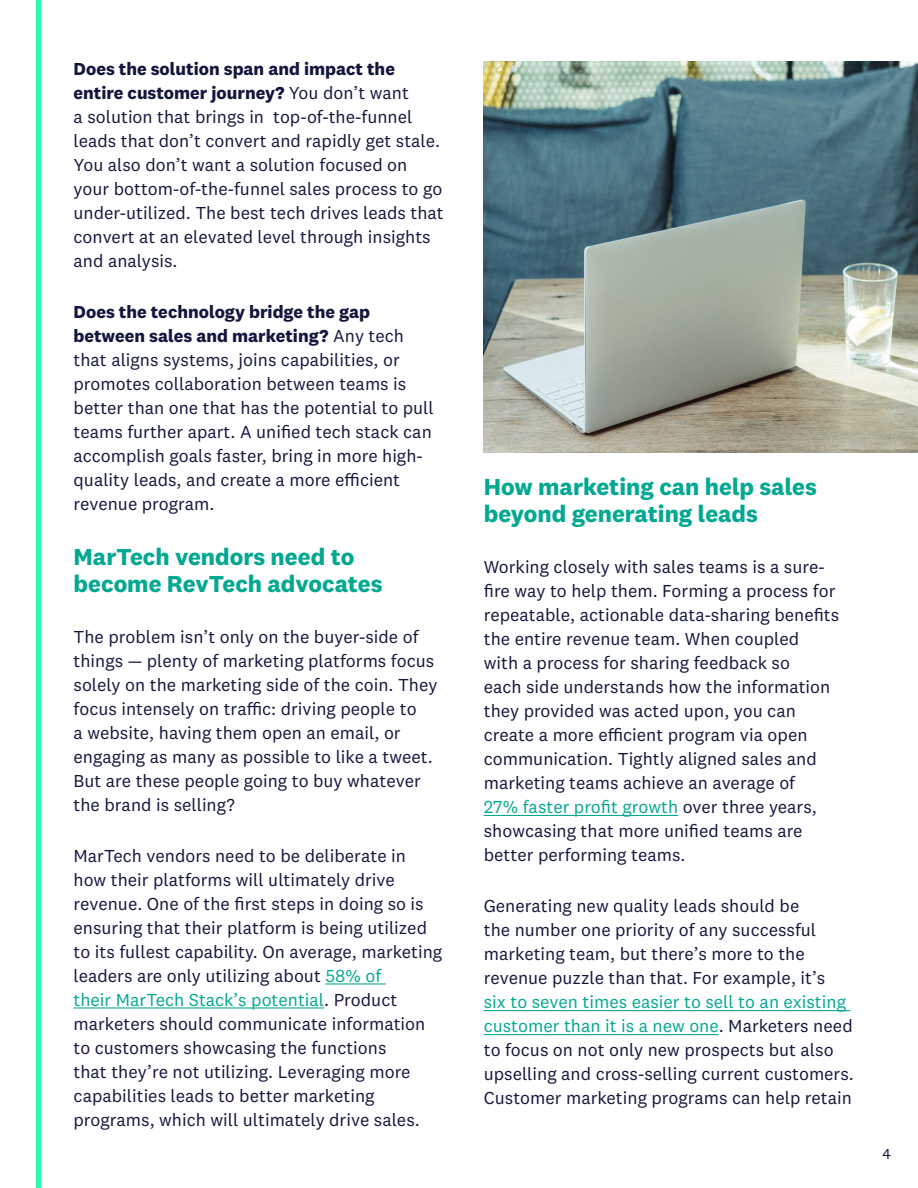
<style>
.page{position:relative;width:918px;height:1188px;background:#fff}
.page>*{position:absolute;margin:0;border:0;box-sizing:border-box;transform-origin:0 0}
.t1{font:700 24px/27px "National 2";color:#02a891}
.t2{font:18px/24px "National 2";color:#13173d}
.t3{font:15px "National 2";color:#13173d}
.s1{font-weight:700}
.s2{color:#02a891}
</style>
<div class="page">
<hr style="left:36px;top:0;width:4px;height:1188px;background:#2cf8ae">
<hr style="left:325px;top:983px;width:61px;height:2px;background:#02a891">
<hr style="left:74px;top:1007px;width:250px;height:2px;background:#02a891">
<hr style="left:484px;top:815px;width:194px;height:1px;background:#02a891">
<hr style="left:484px;top:1010px;width:367px;height:1px;background:#02a891">
<hr style="left:484px;top:1034px;width:235px;height:1px;background:#02a891">
<img style="left:484px;top:62px;width:434px;height:391px">
<p class="t2" style="left:74px;top:57px;width:372px"><span class="s1">Does the solution span and impact the entire customer journey?</span> You don’t want<br>a solution that brings in top-of-the-funnel leads that don’t convert and rapidly get stale.<br>You also don’t want a solution focused on your bottom-of-the-funnel sales process to go under-utilized. The best tech drives leads that convert at an elevated level through insights and analysis.</p>
<p class="t2" style="left:74px;top:300px;width:362px"><span class="s1">Does the technology bridge the gap between sales and marketing?</span> Any tech that aligns systems, joins capabilities, or promotes collaboration between teams is better than one that has the potential to pull teams further apart. A unified tech stack can accomplish goals faster, bring in more high&shy;quality leads, and create a more efficient revenue program.</p>
<p class="t1" style="left:74px;top:543px;width:311px">MarTech vendors need to become RevTech advocates</p>
<p class="t2" style="left:74px;top:624px;width:365px">The problem isn’t only on the buyer-side of things — plenty of marketing platforms focus solely on the marketing side of the coin. They focus intensely on traffic: driving people to<br>a website, having them open an email, or engaging as many as possible to like a tweet.<br>But are these people going to buy whatever the brand is selling?</p>
<p class="t2" style="left:74px;top:844px;width:370px">MarTech vendors need to be deliberate in how their platforms will ultimately drive revenue. One of the first steps in doing so is ensuring that their platform is being utilized to its fullest capability. On average, marketing leaders are only utilizing about <span class="s2">58% of<br>their MarTech Stack’s potential</span>. Product marketers should communicate information to customers showcasing the functions<br>that they’re not utilizing. Leveraging more capabilities leads to better marketing programs, which will ultimately drive sales.</p>
<p class="t1" style="left:484px;top:473px;width:335px">How marketing can help sales beyond generating leads</p>
<p class="t2" style="left:484px;top:555px;width:357px">Working closely with sales teams is a sure&shy;fire way to help them. Forming a process for repeatable, actionable data-sharing benefits the entire revenue team. When coupled<br>with a process for sharing feedback so<br>each side understands how the information they provided was acted upon, you can create a more efficient program via open communication. Tightly aligned sales and marketing teams achieve an average of<br><span class="s2">27% faster profit growth</span> over three years, showcasing that more unified teams are better performing teams.</p>
<p class="t2" style="left:484px;top:894px;width:372px">Generating new quality leads should be<br>the number one priority of any successful marketing team, but there’s more to the revenue puzzle than that. For example, it’s<br><span class="s2">six to seven times easier to sell to an existing customer than it is a new one</span>. Marketers need to focus on not only new prospects but also upselling and cross-selling current customers.<br>Customer marketing programs can help retain</p>
<p class="t3" style="left:882px;top:1145px;width:10px">4</p>
</div>
